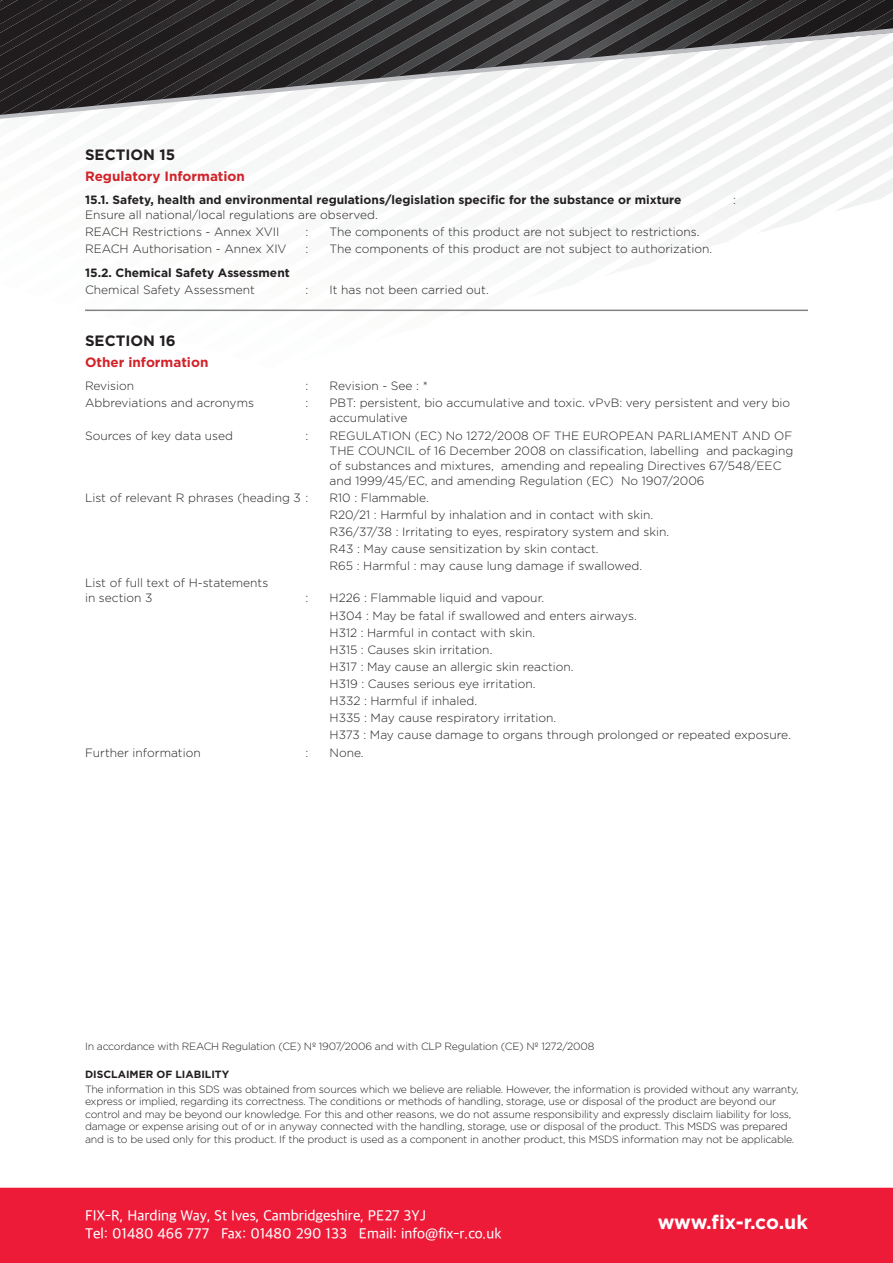
<style>
.page{position:relative;width:893px;height:1263px;background:#fff}
.page>*{position:absolute;margin:0;border:0;box-sizing:border-box;transform-origin:0 0}
.t1{font:700 19.5px "Gotham";letter-spacing:-.005em;color:#fff}
.t2{font:500 15px/18px "Apple SD Gothic Neo";color:#fff}
.t3{font:700 15px "Gotham";color:#231f20}
.t4{font:700 13.5px "Gotham";color:#d1232a}
.t5{font:300 12px/15px "Gotham";color:#231f20}
.t6{font:700 12px "Gotham";color:#231f20}
.t7{font:300 10.5px/12.6px "Gotham";letter-spacing:-.02em;color:#231f20}
.t8{font:700 10.5px "Gotham";color:#231f20}
</style>
<div class="page">
<img style="left:734px;top:0;width:35px;height:27px">
<img style="left:695px;top:0;width:39px;height:27px">
<img style="left:769px;top:0;width:47px;height:27px">
<img style="left:655px;top:0;width:40px;height:27px">
<img style="left:816px;top:0;width:77px;height:27px">
<img style="left:616px;top:0;width:39px;height:27px">
<img style="left:863px;top:10px;width:30px;height:17px">
<img style="left:576px;top:0;width:40px;height:27px">
<img style="left:537px;top:0;width:39px;height:27px">
<svg style="left:85px;top:309px;width:723px;height:3px"></svg>
<img style="left:498px;top:0;width:39px;height:27px">
<img style="left:458px;top:0;width:40px;height:27px">
<img style="left:419px;top:0;width:39px;height:27px">
<img style="left:380px;top:0;width:39px;height:27px">
<svg style="left:612px;top:212px;width:205px;height:22px"></svg>
<img style="left:340px;top:0;width:40px;height:27px">
<svg style="left:322px;top:120px;width:571px;height:92px"></svg>
<img style="left:301px;top:0;width:39px;height:27px">
<img style="left:261px;top:0;width:40px;height:27px">
<img style="left:222px;top:0;width:39px;height:27px">
<img style="left:182px;top:0;width:40px;height:27px">
<img style="left:143px;top:0;width:39px;height:27px">
<img style="left:104px;top:0;width:39px;height:27px">
<img style="left:64px;top:0;width:40px;height:27px">
<img style="left:0;top:0;width:64px;height:27px">
<img style="left:0;top:0;width:25px;height:9px">
<svg style="left:0;top:27px;width:893px;height:93px"></svg>
<div style="left:0;top:1187px;width:893px;height:76px;background:#ed1a38"></div>
<hr style="left:85px;top:310px;width:723px;height:1px;background:#808285">
<p class="t3" style="left:85px;top:146px;width:92px">SECTION 15</p>
<p class="t4" style="left:85px;top:168px;width:161px">Regulatory Information</p>
<p class="t6" style="left:85px;top:193px;width:598px">15.1. Safety, health and environmental regulations/legislation specific for the substance or mixture</p>
<p class="t5" style="left:733px;top:192px;width:4px">:</p>
<p class="t5" style="left:85px;top:207px;width:294px">Ensure all national/local regulations are observed.</p>
<p class="t5" style="left:85px;top:224px;width:196px">REACH Restrictions - Annex XVII</p>
<p class="t5" style="left:306px;top:224px;width:4px">:</p>
<p class="t5" style="left:330px;top:224px;width:372px">The components of this product are not subject to restrictions.</p>
<p class="t5" style="left:85px;top:241px;width:203px">REACH Authorisation - Annex XIV</p>
<p class="t5" style="left:306px;top:241px;width:4px">:</p>
<p class="t5" style="left:330px;top:241px;width:384px">The components of this product are not subject to authorization.</p>
<p class="t6" style="left:85px;top:266px;width:206px">15.2. Chemical Safety Assessment</p>
<p class="t5" style="left:85px;top:282px;width:171px">Chemical Safety Assessment</p>
<p class="t5" style="left:306px;top:282px;width:4px">:</p>
<p class="t5" style="left:330px;top:282px;width:161px">It has not been carried out.</p>
<p class="t3" style="left:85px;top:332px;width:92px">SECTION 16</p>
<p class="t4" style="left:85px;top:354px;width:125px">Other information</p>
<p class="t5" style="left:85px;top:378px;width:51px">Revision</p>
<p class="t5" style="left:306px;top:378px;width:4px">:</p>
<p class="t5" style="left:330px;top:378px;width:100px">Revision - See : *</p>
<p class="t5" style="left:85px;top:396px;width:171px">Abbreviations and acronyms</p>
<p class="t5" style="left:306px;top:396px;width:4px">:</p>
<p class="t5" style="left:330px;top:396px;width:462px">PBT: persistent, bio accumulative and toxic. vPvB: very persistent and very bio accumulative</p>
<p class="t5" style="left:85px;top:428px;width:150px">Sources of key data used</p>
<p class="t5" style="left:306px;top:428px;width:4px">:</p>
<p class="t5" style="left:330px;top:428px;width:465px">REGULATION (EC) No 1272/2008 OF THE EUROPEAN PARLIAMENT AND OF THE COUNCIL of 16 December 2008 on classification, labelling and packaging of substances and mixtures, amending and repealing Directives 67/548/EEC and 1999/45/EC, and amending Regulation (EC) No 1907/2006</p>
<p class="t5" style="left:85px;top:490px;width:225px">List of relevant R phrases (heading 3 :</p>
<p class="t5" style="left:330px;top:490px;width:101px">R10 : Flammable.</p>
<p class="t5" style="left:330px;top:507px;width:325px">R20/21 : Harmful by inhalation and in contact with skin.</p>
<p class="t5" style="left:330px;top:524px;width:341px">R36/37/38 : Irritating to eyes, respiratory system and skin.</p>
<p class="t5" style="left:330px;top:541px;width:271px">R43 : May cause sensitization by skin contact.</p>
<p class="t5" style="left:330px;top:558px;width:314px">R65 : Harmful : may cause lung damage if swallowed.</p>
<p class="t5" style="left:85px;top:575px;width:185px">List of full text of H-statements in section 3</p>
<p class="t5" style="left:306px;top:590px;width:4px">:</p>
<p class="t5" style="left:330px;top:590px;width:216px">H226 : Flammable liquid and vapour.</p>
<p class="t5" style="left:330px;top:608px;width:309px">H304 : May be fatal if swallowed and enters airways.</p>
<p class="t5" style="left:330px;top:625px;width:207px">H312 : Harmful in contact with skin.</p>
<p class="t5" style="left:330px;top:642px;width:164px">H315 : Causes skin irritation.</p>
<p class="t5" style="left:330px;top:659px;width:246px">H317 : May cause an allergic skin reaction.</p>
<p class="t5" style="left:330px;top:676px;width:208px">H319 : Causes serious eye irritation.</p>
<p class="t5" style="left:330px;top:693px;width:149px">H332 : Harmful if inhaled.</p>
<p class="t5" style="left:330px;top:710px;width:228px">H335 : May cause respiratory irritation.</p>
<p class="t5" style="left:330px;top:727px;width:463px">H373 : May cause damage to organs through prolonged or repeated exposure.</p>
<p class="t5" style="left:85px;top:745px;width:117px">Further information</p>
<p class="t5" style="left:306px;top:745px;width:4px">:</p>
<p class="t5" style="left:330px;top:745px;width:36px">None.</p>
<p class="t7" style="left:85px;top:1039px;width:511px">In accordance with REACH Regulation (CE) Nº 1907/2006 and with CLP Regulation (CE) Nº 1272/2008</p>
<p class="t8" style="left:85px;top:1068px;width:146px">DISCLAIMER OF LIABILITY</p>
<p class="t7" style="left:85px;top:1082px;width:715px">The information in this SDS was obtained from sources which we believe are reliable. However, the information is provided without any warranty, express or implied, regarding its correctness. The conditions or methods of handling, storage, use or disposal of the product are beyond our control and may be beyond our knowledge. For this and other reasons, we do not assume responsibility and expressly disclaim liability for loss, damage or expense arising out of or in anyway connected with the handling, storage, use or disposal of the product. This MSDS was prepared and is to be used only for this product. If the product is used as a component in another product, this MSDS information may not be applicable.</p>
<p class="t2" style="left:85px;top:1208px;width:418px">FIX-R, Harding Way, St Ives, Cambridgeshire, PE27 3YJ<br>Tel: 01480 466 777 Fax: 01480 290 133 Email: info@fix-r.co.uk</p>
<h1 class="t1" style="left:658px;top:1211px;width:152px">www.fix-r.co.uk</h1>
</div>
